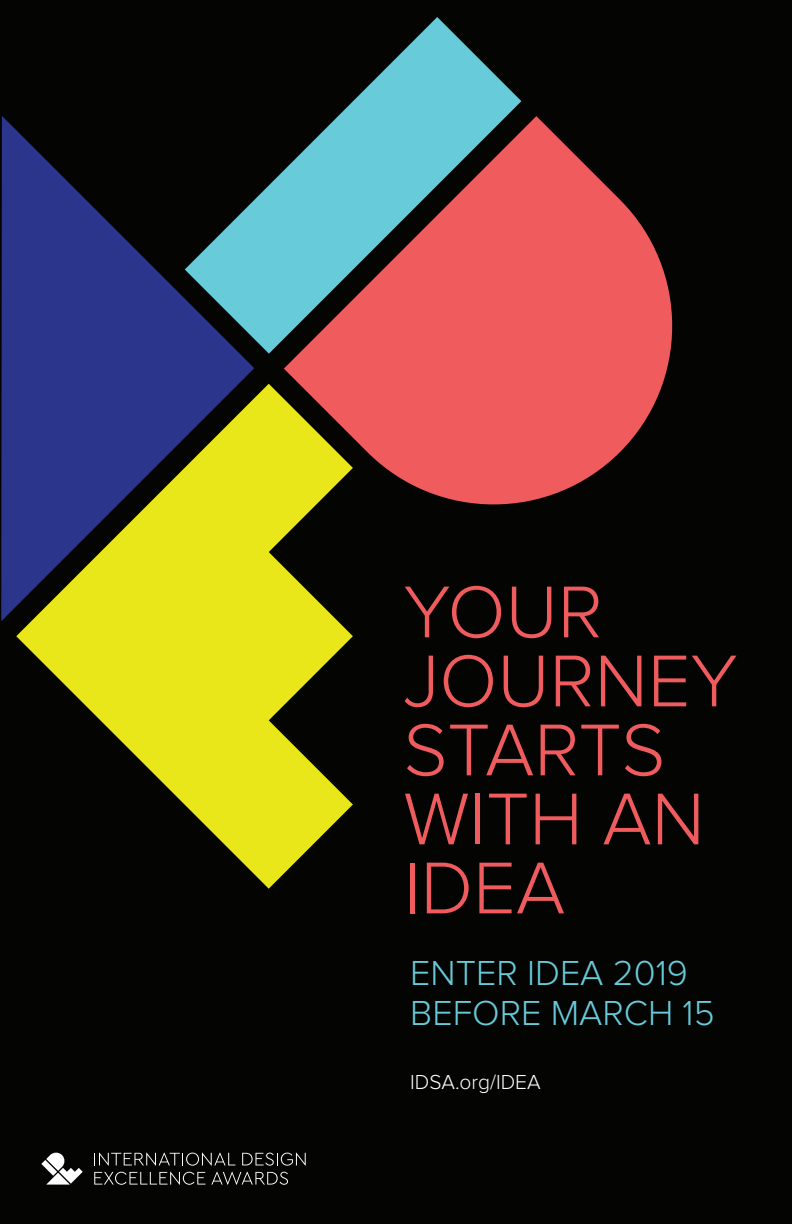
<style>
.page{position:relative;width:792px;height:1224px;background:#040503}
.page>*{position:absolute;margin:0;border:0;box-sizing:border-box;transform-origin:0 0}
.t1{font:300 76px/69px "Proxima Nova";color:#f05c5e}
.t2{font:300 36px/40px "Proxima Nova";color:#68cbda}
.t3{font:300 21px "Proxima Nova";color:#fff}
</style>
<div class="page">
<svg style="left:284px;top:116px;width:389px;height:389px;fill:#f05c5e"></svg>
<svg style="left:16px;top:384px;width:337px;height:505px;fill:#e9e719"></svg>
<svg style="left:1px;top:116px;width:253px;height:505px;fill:#2b358c"></svg>
<svg style="left:185px;top:17px;width:336px;height:337px"></svg>
<svg style="left:41px;top:1152px;width:42px;height:33px"></svg>
<svg style="left:94px;top:1153px;width:141px;height:13px"></svg>
<svg style="left:242px;top:1153px;width:64px;height:13px"></svg>
<svg style="left:94px;top:1172px;width:111px;height:13px"></svg>
<svg style="left:211px;top:1172px;width:77px;height:13px"></svg>
<p class="t1" style="left:404px;top:581px;width:336px">YOUR<br>JOURNEY<br>STARTS<br>WITH AN<br>IDEA</p>
<p class="t2" style="left:410px;top:955px;width:306px">ENTER IDEA 2019<br>BEFORE MARCH 15</p>
<p class="t3" style="left:410px;top:1072px;width:132px">IDSA.org/IDEA</p>
</div>
